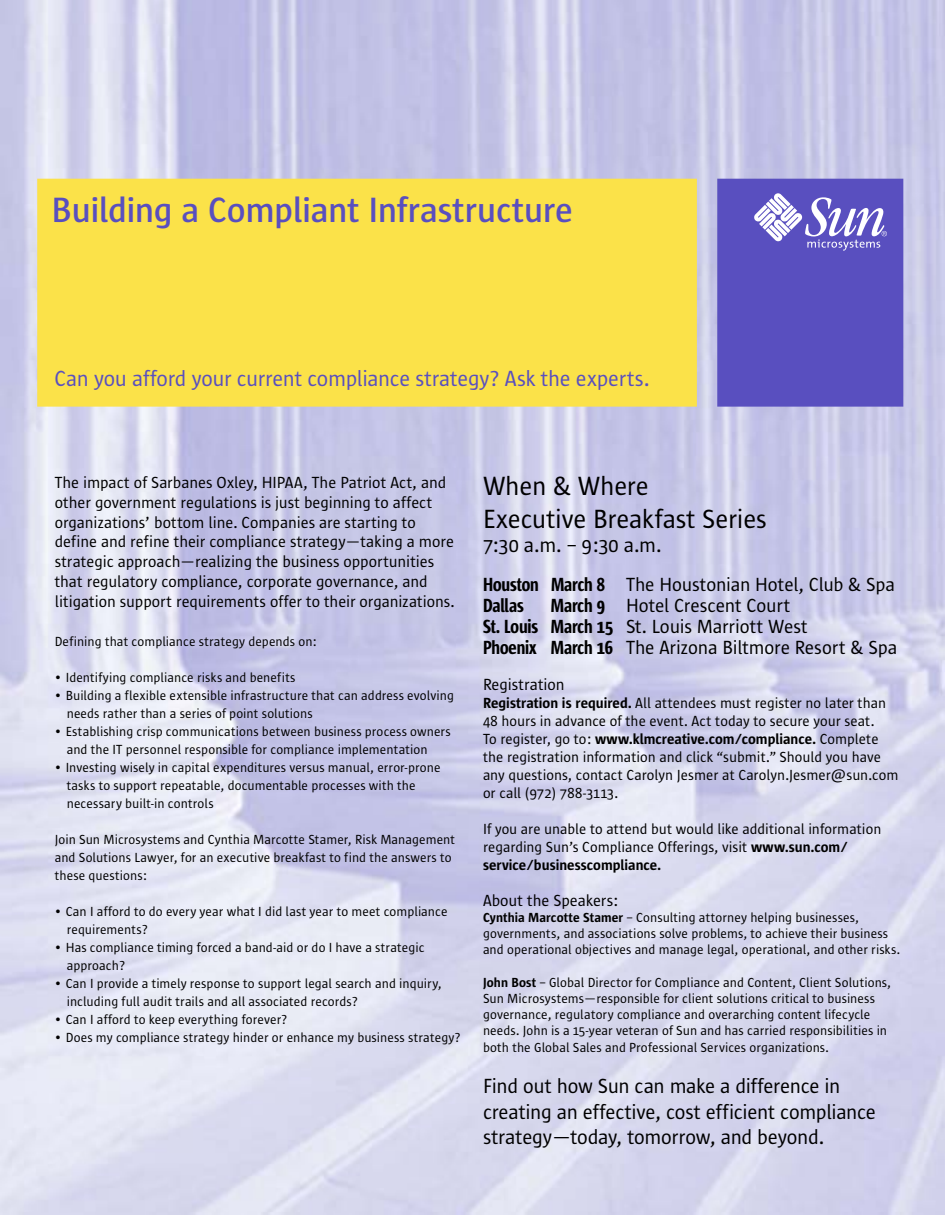
<style>
.page{position:relative;width:945px;height:1215px;background:#fff}
.page>*{position:absolute;margin:0;border:0;box-sizing:border-box;transform-origin:0 0}
.t1{font:600 36px "Sun Sans";letter-spacing:-.015em;color:#594fbf}
.t2{font:27px/32.4px "Sun Sans";letter-spacing:-.01em;color:#000}
.t3{font:22.5px "Sun Sans";letter-spacing:-.015em;color:#594fbf}
.t4{font:21px/25.5px "Sun Sans";letter-spacing:-.015em;color:#000}
.t5{font:19.5px/21px "Sun Sans";letter-spacing:-.01em;color:#000}
.t6{font:600 19.5px "Sun Sans Condensed";letter-spacing:-.01em;color:#000}
.t7{font:16.5px/19.8px "Sun Sans";letter-spacing:-.005em;color:#000}
.t8{font:15px/18px "Sun Sans";color:#000}
.t9{font:13.5px/18px "Sun Sans";letter-spacing:.005em;color:#000}
.s1{font-family:"Sun Sans Condensed";font-weight:600}
.s2{font-weight:600}
</style>
<div class="page">
<div style="left:37px;top:179px;width:660px;height:228px;background:#fbe249"></div>
<div style="left:717px;top:179px;width:186px;height:228px;background:#594fbf"></div>
<svg style="left:754px;top:193px;width:133px;height:58px"></svg>
<h1 class="t1" style="left:52px;top:190px;width:523px">Building a Compliant Infrastructure</h1>
<h3 class="t3" style="left:55px;top:367px;width:597px">Can you afford your current compliance strategy? Ask the experts.</h3>
<p class="t7" style="left:55px;top:473px;width:402px">The impact of Sarbanes Oxley, HIPAA, The Patriot Act, and other government regulations is just beginning to affect organizations’ bottom line. Companies are starting to define and refine their compliance strategy—taking a more strategic approach—realizing the business opportunities that regulatory compliance, corporate governance, and litigation support requirements offer to their organizations.</p>
<p class="t9" style="left:55px;top:633px;width:264px">Defining that compliance strategy depends on:</p>
<p class="t9" style="left:55px;top:669px;width:242px">• Identifying compliance risks and benefits</p>
<p class="t9" style="left:67px;top:687px;width:389px;text-indent:-12px">• Building a flexible extensible infrastructure that can address evolving needs rather than a series of point solutions</p>
<p class="t9" style="left:67px;top:723px;width:386px;text-indent:-12px">• Establishing crisp communications between business process owners and the IT personnel responsible for compliance implementation</p>
<p class="t9" style="left:67px;top:759px;width:375px;text-indent:-12px">• Investing wisely in capital expenditures versus manual, error-prone tasks to support repeatable, documentable processes with the necessary built-in controls</p>
<p class="t9" style="left:55px;top:831px;width:402px">Join Sun Microsystems and Cynthia Marcotte Stamer, Risk Management and Solutions Lawyer, for an executive breakfast to find the answers to these questions:</p>
<p class="t9" style="left:67px;top:903px;width:382px;text-indent:-12px">• Can I afford to do every year what I did last year to meet compliance requirements?</p>
<p class="t9" style="left:67px;top:939px;width:359px;text-indent:-12px">• Has compliance timing forced a band-aid or do I have a strategic approach?</p>
<p class="t9" style="left:67px;top:975px;width:377px;text-indent:-12px">• Can I provide a timely response to support legal search and inquiry, including full audit trails and all associated records?</p>
<p class="t9" style="left:55px;top:1011px;width:234px">• Can I afford to keep everything forever?</p>
<p class="t9" style="left:55px;top:1029px;width:408px">• Does my compliance strategy hinder or enhance my business strategy?</p>
<h2 class="t2" style="left:483px;top:471px;width:285px">When &amp; Where<br>Executive Breakfast Series</h2>
<h3 class="t4" style="left:483px;top:532px;width:180px">7:30 a.m. – 9:30 a.m.</h3>
<h3 class="t5" style="left:483px;top:574px;width:414px"><span class="s1">Houston March 8</span> The Houstonian Hotel, Club &amp; Spa</h3>
<h3 class="t6" style="left:483px;top:595px;width:42px">Dallas</h3>
<h3 class="t5" style="left:483px;top:595px;width:416px;text-indent:68px"><span class="s1">March 9</span> Hotel Crescent Court<br><span class="s1">St. Louis March 15</span> St. Louis Marriott West<br><span class="s1">Phoenix March 16</span> The Arizona Biltmore Resort &amp; Spa</h3>
<p class="t7" style="left:483px;top:675px;width:83px">Registration</p>
<p class="t8" style="left:483px;top:694px;width:417px"><span class="s2">Registration is required.</span> All attendees must register no later than 48 hours in advance of the event. Act today to secure your seat.<br>To register, go to: <span class="s2">www.klmcreative.com/compliance.</span> Complete the registration information and click “submit.” Should you have any questions, contact Carolyn Jesmer at Carolyn.Jesmer@sun.com or call (972) 788-3113.</p>
<p class="t8" style="left:483px;top:820px;width:400px">If you are unable to attend but would like additional information regarding Sun’s Compliance Offerings, visit <span class="s2">www.sun.com/ service/businesscompliance.</span></p>
<p class="t7" style="left:483px;top:891px;width:137px">About the Speakers:</p>
<p class="t9" style="left:483px;top:910px;width:419px;line-height:16.2px"><span class="s2">Cynthia Marcotte Stamer</span> – Consulting attorney helping businesses, governments, and associations solve problems, to achieve their business and operational objectives and manage legal, operational, and other risks.</p>
<p class="t9" style="left:483px;top:974px;width:410px;line-height:16.2px"><span class="s2">John Bost</span> – Global Director for Compliance and Content, Client Solutions, Sun Microsystems—responsible for client solutions critical to business governance, regulatory compliance and overarching content lifecycle needs. John is a 15-year veteran of Sun and has carried responsibilities in both the Global Sales and Professional Services organizations.</p>
<h3 class="t4" style="left:483px;top:1074px;width:395px">Find out how Sun can make a difference in creating an effective, cost efficient compliance strategy—today, tomorrow, and beyond.</h3>
</div>
